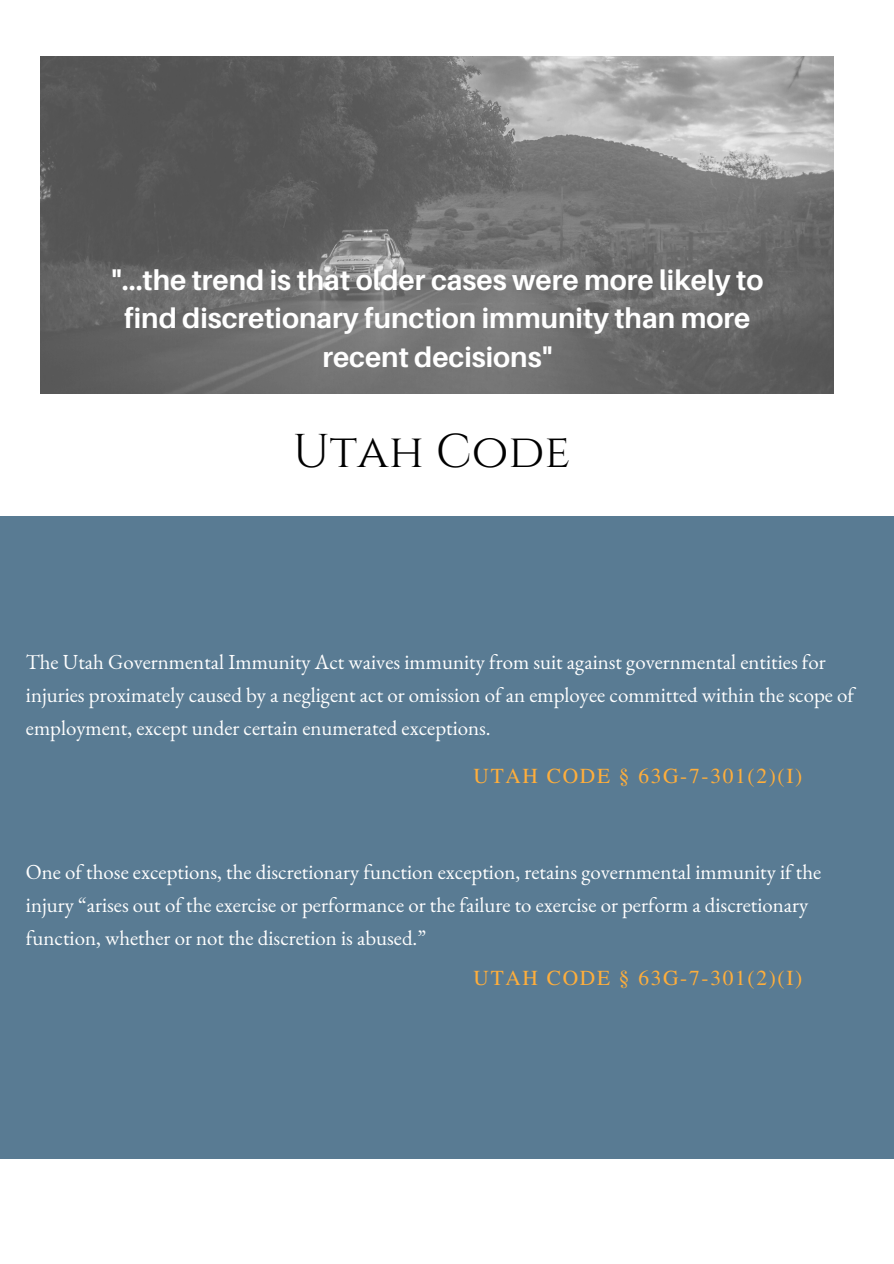
<style>
.page{position:relative;width:894px;height:1264px;background:#fff}
.page>*{position:absolute;margin:0;border:0;box-sizing:border-box;transform-origin:0 0}
.t1{font:47.25px "Cinzel";color:#000}
.t2{font:700 28.05px/38.2px "Aileron";color:#fff;text-align:center}
.t3{font:21.3px "Te X Gyre Termes";letter-spacing:.08em;color:#ffae3b}
.t4{font:20.85px/32.7px "EB Garamond";color:#fff}
</style>
<div class="page">
<div style="left:0;top:516px;width:893px;height:642px;background:#597b93"></div>
<img style="left:40px;top:57px;width:793px;height:336px">
<p class="t2" style="left:111px;top:260px;width:653px">"...the trend is that older cases were more likely to find discretionary function immunity than more recent decisions"</p>
<p class="t1" style="left:293px;top:421px;width:279px">Utah Code</p>
<p class="t4" style="left:26px;top:645px;width:829px">The Utah Governmental Immunity Act waives immunity from suit against governmental entities for injuries proximately caused by a negligent act or omission of an employee committed within the scope of employment, except under certain enumerated exceptions.</p>
<p class="t3" style="left:473px;top:760px;width:330px">UTAH CODE § 63G-7-301(2)(I)</p>
<p class="t4" style="left:26px;top:855px;width:796px">One of those exceptions, the discretionary function exception, retains governmental immunity if the injury “arises out of the exercise or performance or the failure to exercise or perform a discretionary function, whether or not the discretion is abused.”</p>
<p class="t3" style="left:473px;top:962px;width:330px">UTAH CODE § 63G-7-301(2)(I)</p>
</div>
